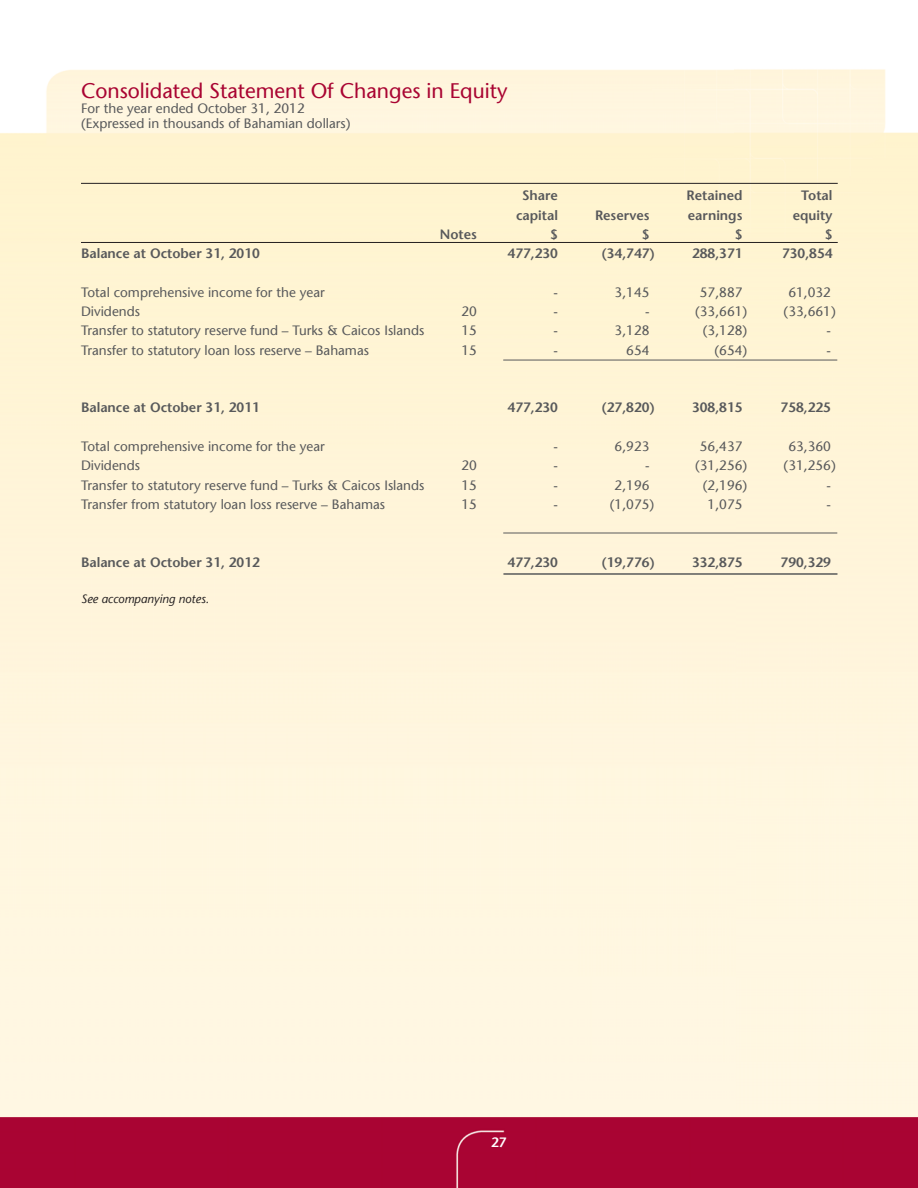
<style>
.page{position:relative;width:918px;height:1188px;background:#fff}
.page>*{position:absolute;margin:0;border:0;box-sizing:border-box;transform-origin:0 0}
.t1{font:21px "Stone Sans LT";color:#a90432}
.t2{font:13.5px/15px "Stone Sans LT";color:#58595b}
.t3{font:600 13.5px "Stone Sans LT";color:#58595b}
.t4{font:600 13.5px "Stone Sans LT";color:#fff}
.t5{font:italic 12px "Stone Sans LT";color:#231f20}
</style>
<div class="page">
<div style="left:0;top:1117px;width:918px;height:71px;background:#a90433"></div>
<hr style="left:504px;top:360px;width:333px;height:1px;background:#58595b">
<hr style="left:504px;top:533px;width:333px;height:1px;background:#58595b">
<hr style="left:504px;top:573px;width:333px;height:2px;background:#58595b">
<hr style="left:81px;top:183px;width:757px;height:1px;background:#231f20">
<hr style="left:81px;top:242px;width:757px;height:1px;background:#231f20">
<h1 class="t1" style="left:81px;top:78px;width:428px">Consolidated Statement Of Changes in Equity</h1>
<p class="t2" style="left:81px;top:100px;width:271px">For the year ended October 31, 2012 (Expressed in thousands of Bahamian dollars)</p>
<p class="t3" style="left:522px;top:188px;width:37px">Share</p>
<p class="t3" style="left:687px;top:188px;width:57px">Retained</p>
<p class="t3" style="left:801px;top:188px;width:33px">Total</p>
<p class="t3" style="left:516px;top:207px;width:43px">capital</p>
<p class="t3" style="left:595px;top:207px;width:56px">Reserves</p>
<p class="t3" style="left:688px;top:207px;width:56px">earnings</p>
<p class="t3" style="left:793px;top:207px;width:41px">equity</p>
<p class="t3" style="left:440px;top:226px;width:39px">Notes</p>
<p class="t3" style="left:550px;top:226px;width:9px">$</p>
<p class="t3" style="left:642px;top:226px;width:9px">$</p>
<p class="t3" style="left:735px;top:226px;width:9px">$</p>
<p class="t3" style="left:825px;top:226px;width:9px">$</p>
<p class="t3" style="left:81px;top:245px;width:180px">Balance at October 31, 2010</p>
<p class="t3" style="left:508px;top:245px;width:52px">477,230</p>
<p class="t3" style="left:601px;top:245px;width:55px">(34,747)</p>
<p class="t3" style="left:692px;top:245px;width:52px">288,371</p>
<p class="t3" style="left:782px;top:245px;width:52px">730,854</p>
<p class="t2" style="left:81px;top:285px;width:245px">Total comprehensive income for the year</p>
<p class="t2" style="left:554px;top:285px;width:6px">-</p>
<p class="t2" style="left:615px;top:285px;width:36px">3,145</p>
<p class="t2" style="left:700px;top:285px;width:44px">57,887</p>
<p class="t2" style="left:788px;top:285px;width:44px">61,032</p>
<p class="t2" style="left:81px;top:304px;width:61px">Dividends</p>
<p class="t2" style="left:462px;top:304px;width:17px">20</p>
<p class="t2" style="left:554px;top:304px;width:6px">-</p>
<p class="t2" style="left:645px;top:304px;width:6px">-</p>
<p class="t2" style="left:695px;top:304px;width:54px">(33,661)</p>
<p class="t2" style="left:784px;top:304px;width:54px">(33,661)</p>
<p class="t2" style="left:81px;top:323px;width:345px">Transfer to statutory reserve fund – Turks &amp; Caicos Islands</p>
<p class="t2" style="left:462px;top:323px;width:17px">15</p>
<p class="t2" style="left:554px;top:323px;width:6px">-</p>
<p class="t2" style="left:615px;top:323px;width:36px">3,128</p>
<p class="t2" style="left:703px;top:323px;width:46px">(3,128)</p>
<p class="t2" style="left:827px;top:323px;width:6px">-</p>
<p class="t2" style="left:81px;top:342px;width:290px">Transfer to statutory loan loss reserve – Bahamas</p>
<p class="t2" style="left:462px;top:342px;width:17px">15</p>
<p class="t2" style="left:554px;top:342px;width:6px">-</p>
<p class="t2" style="left:626px;top:342px;width:25px">654</p>
<p class="t2" style="left:715px;top:342px;width:34px">(654)</p>
<p class="t2" style="left:827px;top:342px;width:6px">-</p>
<p class="t3" style="left:81px;top:400px;width:180px">Balance at October 31, 2011</p>
<p class="t3" style="left:508px;top:400px;width:52px">477,230</p>
<p class="t3" style="left:601px;top:400px;width:55px">(27,820)</p>
<p class="t3" style="left:692px;top:400px;width:52px">308,815</p>
<p class="t3" style="left:781px;top:400px;width:52px">758,225</p>
<p class="t2" style="left:81px;top:439px;width:245px">Total comprehensive income for the year</p>
<p class="t2" style="left:554px;top:439px;width:6px">-</p>
<p class="t2" style="left:615px;top:439px;width:36px">6,923</p>
<p class="t2" style="left:700px;top:439px;width:44px">56,437</p>
<p class="t2" style="left:788px;top:439px;width:44px">63,360</p>
<p class="t2" style="left:81px;top:458px;width:61px">Dividends</p>
<p class="t2" style="left:462px;top:458px;width:17px">20</p>
<p class="t2" style="left:554px;top:458px;width:6px">-</p>
<p class="t2" style="left:645px;top:458px;width:6px">-</p>
<p class="t2" style="left:695px;top:458px;width:54px">(31,256)</p>
<p class="t2" style="left:784px;top:458px;width:54px">(31,256)</p>
<p class="t2" style="left:81px;top:477px;width:345px">Transfer to statutory reserve fund – Turks &amp; Caicos Islands</p>
<p class="t2" style="left:462px;top:477px;width:17px">15</p>
<p class="t2" style="left:554px;top:477px;width:6px">-</p>
<p class="t2" style="left:615px;top:477px;width:36px">2,196</p>
<p class="t2" style="left:703px;top:477px;width:46px">(2,196)</p>
<p class="t2" style="left:827px;top:477px;width:6px">-</p>
<p class="t2" style="left:81px;top:497px;width:306px">Transfer from statutory loan loss reserve – Bahamas</p>
<p class="t2" style="left:462px;top:497px;width:17px">15</p>
<p class="t2" style="left:554px;top:497px;width:6px">-</p>
<p class="t2" style="left:610px;top:497px;width:46px">(1,075)</p>
<p class="t2" style="left:708px;top:497px;width:36px">1,075</p>
<p class="t2" style="left:827px;top:497px;width:6px">-</p>
<p class="t3" style="left:81px;top:554px;width:180px">Balance at October 31, 2012</p>
<p class="t3" style="left:508px;top:554px;width:52px">477,230</p>
<p class="t3" style="left:601px;top:554px;width:55px">(19,776)</p>
<p class="t3" style="left:692px;top:554px;width:52px">332,875</p>
<p class="t3" style="left:781px;top:554px;width:52px">790,329</p>
<p class="t5" style="left:81px;top:592px;width:130px">See accompanying notes.</p>
<p class="t4" style="left:491px;top:1136px;width:17px">2727</p>
</div>
